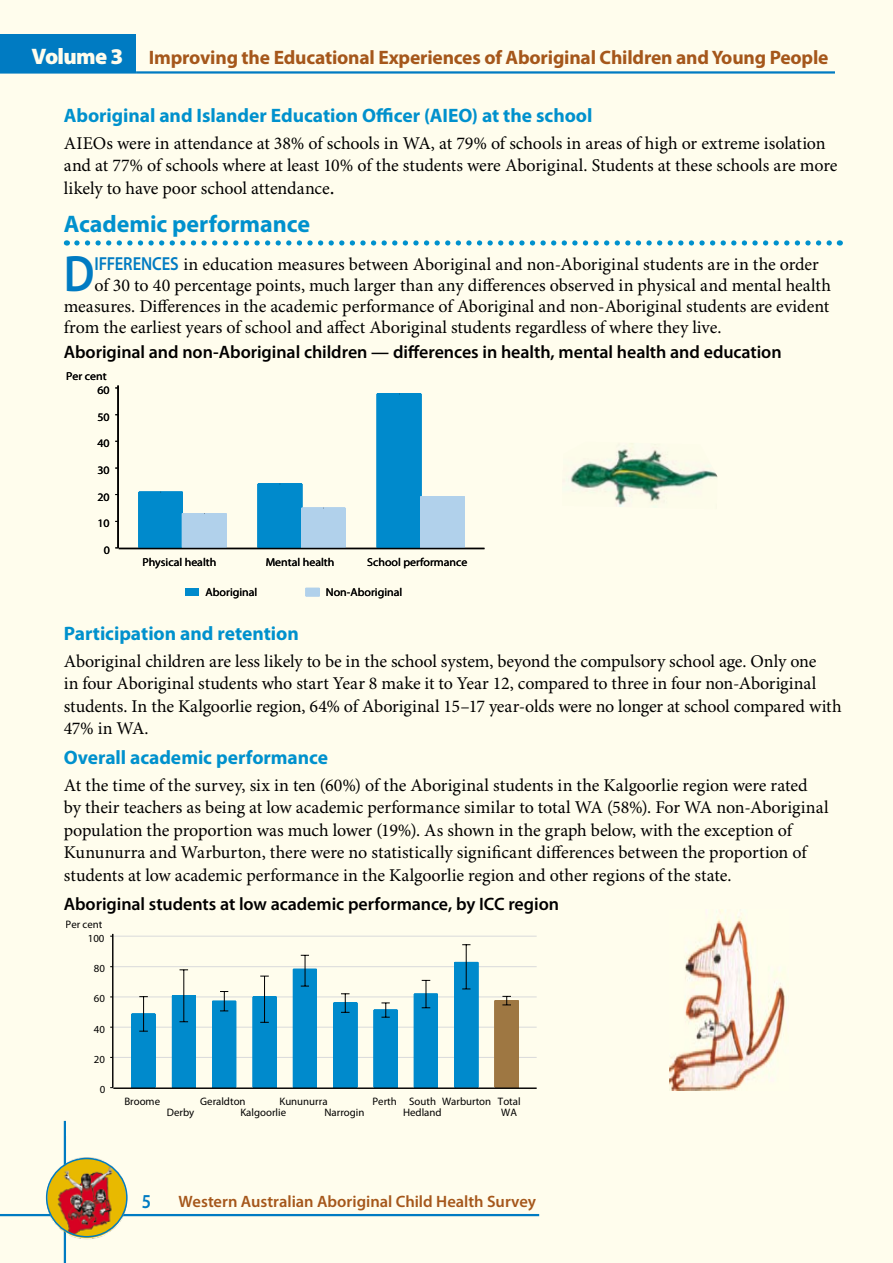
<style>
.page{position:relative;width:893px;height:1263px;background:#fff}
.page>*{position:absolute;margin:0;border:0;box-sizing:border-box;transform-origin:0 0}
.t1{font:600 51.45px "Myriad Pro";color:#007bc2;scale:.87 1}
.t2{font:700 24px "Myriad Pro";letter-spacing:-.005em;color:#0091cd}
.t3{font:700 19.5px "Myriad Pro";color:#0091cd}
.t4{font:700 19.5px "Myriad Pro";letter-spacing:-.01em;color:#a5571b}
.t5{font:18px/22.5px "Minion Pro";letter-spacing:-.005em;color:#000}
.t6{font:600 18px "Myriad Pro";letter-spacing:-.005em;color:#000}
.t7{font:600 16.5px "Myriad Pro";color:#a5571b}
.t8{font:11.4px "Myriad Pro";color:#000;scale:1.04 1}
.t9{font:10.8px/11.1px "Myriad Pro";color:#000}
.s1{font-weight:900;font-size:22.5px;color:#fffded}
.s2{font-size:21px}
.s3{font-family:"Myriad Pro";font-weight:600;font-size:18.9px;color:#007bc2}
</style>
<div class="page">
<div style="left:0;top:0;width:892px;height:1263px;background:#fffded"></div>
<div style="left:0;top:34px;width:136px;height:38px;background:#007bc2"></div>
<hr style="left:0;top:71px;width:136px;height:3px;background:#007bc2">
<hr style="left:136px;top:71px;width:699px;height:3px;background:#007bc2">
<hr style="left:0;top:1214px;width:539px;height:2px;background:#007bc2">
<hr style="left:64px;top:1121px;width:2px;height:142px;background:#007bc2">
<img style="left:43px;top:1150px;width:86px;height:95px">
<div style="left:46px;top:1158px;width:82px;height:79px;border:2px solid #007bc2;border-radius:50%"></div>
<svg style="left:892px;top:0;width:1px;height:1263px"></svg>
<svg style="left:77px;top:240px;width:763px;height:6px;background:#aad9e2"></svg>
<div style="left:185px;top:588px;width:14px;height:8px;background:#008acc"></div>
<div style="left:306px;top:588px;width:13px;height:8px;background:#b1d1eb"></div>
<hr style="left:117px;top:385px;width:2px;height:163px;background:#000">
<hr style="left:119px;top:548px;width:365px;height:1px;background:#000">
<svg style="left:377px;top:394px;width:87px;height:154px;background:#6ebadb"></svg>
<svg style="left:258px;top:484px;width:87px;height:64px;background:#65b4da"></svg>
<svg style="left:139px;top:492px;width:87px;height:56px;background:#67b5db"></svg>
<div style="left:67px;top:917px;width:491px;height:218px;background:#fffded"></div>
<hr style="left:113px;top:936px;width:424px;height:1px;background:#d9dadb">
<hr style="left:113px;top:966px;width:424px;height:1px;background:#d9dadb">
<hr style="left:113px;top:996px;width:424px;height:1px;background:#d9dadb">
<hr style="left:113px;top:1027px;width:424px;height:1px;background:#d9dadb">
<hr style="left:113px;top:1057px;width:424px;height:1px;background:#d9dadb">
<hr style="left:112px;top:934px;width:1px;height:154px;background:#000">
<hr style="left:113px;top:1087px;width:424px;height:2px;background:#000">
<div style="left:495px;top:996px;width:23px;height:92px;background:#9e7742"></div>
<hr style="left:466px;top:945px;width:1px;height:44px;background:#000">
<div style="left:454px;top:962px;width:24px;height:126px;background:#008acc"></div>
<svg style="left:414px;top:980px;width:24px;height:108px;background:#1d94cb"></svg>
<svg style="left:374px;top:1003px;width:23px;height:85px;background:#118fca"></svg>
<svg style="left:334px;top:993px;width:23px;height:95px;background:#1590ca"></svg>
<hr style="left:305px;top:955px;width:1px;height:31px;background:#000">
<div style="left:293px;top:969px;width:24px;height:119px;background:#008acc"></div>
<hr style="left:264px;top:976px;width:1px;height:46px;background:#000">
<div style="left:253px;top:997px;width:23px;height:91px;background:#008acc"></div>
<svg style="left:212px;top:991px;width:24px;height:97px;background:#1691ca"></svg>
<hr style="left:184px;top:970px;width:1px;height:52px;background:#000">
<div style="left:172px;top:995px;width:24px;height:93px;background:#008acc"></div>
<hr style="left:143px;top:997px;width:1px;height:34px;background:#000">
<div style="left:132px;top:1014px;width:23px;height:74px;background:#008acc"></div>
<img style="left:562px;top:441px;width:156px;height:68px">
<div style="left:669px;top:909px;width:119px;height:200px;background:#fffded"></div>
<img style="left:669px;top:909px;width:116px;height:181px">
<svg style="left:143px;top:1195px;width:7px;height:13px"></svg>
<p class="t4" style="left:32px;top:46px;width:798px"><span class="s1">Volume 3</span> Improving the Educational Experiences of Aboriginal Children and Young People</p>
<p class="t3" style="left:64px;top:105px;width:530px">Aboriginal and Islander Education Officer (AIEO) at the school</p>
<p class="t5" style="left:64px;top:133px;width:775px">AIEOs were in attendance at 38% of schools in WA, at 79% of schools in areas of high or extreme isolation and at 77% of schools where at least 10% of the students were Aboriginal. Students at these schools are more likely to have poor school attendance<span class="s2">.</span></p>
<h2 class="t2" style="left:64px;top:210px;width:248px">Academic performance</h2>
<h1 class="t1" style="left:64px;top:245px;width:37px">D</h1>
<p class="t5" style="left:95px;top:254px;width:726px"><span class="s3">ifferences</span> in education measures between Aboriginal and non-Aboriginal students are in the order</p>
<p class="t5" style="left:95px;top:275px;width:738px">of 30 to 40 percentage points, much larger than any differences observed in physical and mental health</p>
<p class="t5" style="left:64px;top:296px;width:767px">measures. Differences in the academic performance of Aboriginal and non-Aboriginal students are evident</p>
<p class="t5" style="left:64px;top:317px;width:659px">from the earliest years of school and affect Aboriginal students regardless of where they live.</p>
<p class="t6" style="left:64px;top:342px;width:719px">Aboriginal and non-Aboriginal children — differences in health, mental health and education</p>
<p class="t8" style="left:66px;top:369px;width:40px">Per cent</p>
<p class="t8" style="left:97px;top:384px;width:13px">60</p>
<p class="t8" style="left:97px;top:411px;width:13px">50</p>
<p class="t8" style="left:97px;top:437px;width:13px">40</p>
<p class="t8" style="left:97px;top:464px;width:13px">30</p>
<p class="t8" style="left:97px;top:490px;width:13px">20</p>
<p class="t8" style="left:97px;top:517px;width:13px">10</p>
<p class="t8" style="left:104px;top:544px;width:7px">0</p>
<p class="t8" style="left:142px;top:556px;width:73px">Physical health</p>
<p class="t8" style="left:266px;top:556px;width:68px">Mental health</p>
<p class="t8" style="left:367px;top:556px;width:98px">School performance</p>
<p class="t8" style="left:206px;top:586px;width:51px">Aboriginal</p>
<p class="t8" style="left:326px;top:586px;width:75px">Non-Aboriginal</p>
<p class="t3" style="left:64px;top:623px;width:237px">Participation and retention</p>
<p class="t5" style="left:64px;top:651px;width:779px">Aboriginal children are less likely to be in the school system, beyond the compulsory school age. Only one<br>in four Aboriginal students who start Year 8 make it to Year 12, compared to three in four non-Aboriginal students. In the Kalgoorlie region, 64% of Aboriginal 15–17 year-olds were no longer at school compared with 47% in WA.</p>
<p class="t3" style="left:64px;top:746px;width:266px">Overall academic performance</p>
<p class="t5" style="left:64px;top:774px;width:766px">At the time of the survey, six in ten (60%) of the Aboriginal students in the Kalgoorlie region were rated by their teachers as being at low academic performance similar to total WA (58%). For WA non-Aboriginal population the proportion was much lower (19%). As shown in the graph below, with the exception of Kununurra and Warburton, there were no statistically significant differences between the proportion of students at low academic performance in the Kalgoorlie region and other regions of the state.</p>
<p class="t6" style="left:64px;top:894px;width:497px">Aboriginal students at low academic performance, by ICC region</p>
<p class="t9" style="left:66px;top:919px;width:38px">Per cent</p>
<p class="t9" style="left:88px;top:933px;width:18px">100</p>
<p class="t9" style="left:94px;top:963px;width:13px">80</p>
<p class="t9" style="left:94px;top:993px;width:13px">60</p>
<p class="t9" style="left:94px;top:1024px;width:13px">40</p>
<p class="t9" style="left:94px;top:1054px;width:13px">20</p>
<p class="t9" style="left:100px;top:1084px;width:7px">0</p>
<p class="t9" style="left:124px;top:1096px;width:37px">Broome</p>
<p class="t9" style="left:167px;top:1107px;width:29px">Derby</p>
<p class="t9" style="left:240px;top:1096px;width:47px;text-indent:-40px">Geraldton<br>Kalgoorlie</p>
<p class="t9" style="left:324px;top:1096px;width:41px;text-indent:-45px">Kununurra<br>Narrogin</p>
<p class="t9" style="left:403px;top:1096px;width:40px;text-indent:-31px">Perth South<br>Hedland</p>
<p class="t9" style="left:501px;top:1096px;width:21px;text-indent:-59px">Warburton Total<br>WA</p>
<p class="t7" style="left:179px;top:1192px;width:359px">Western Australian Aboriginal Child Health Survey</p>
</div>
